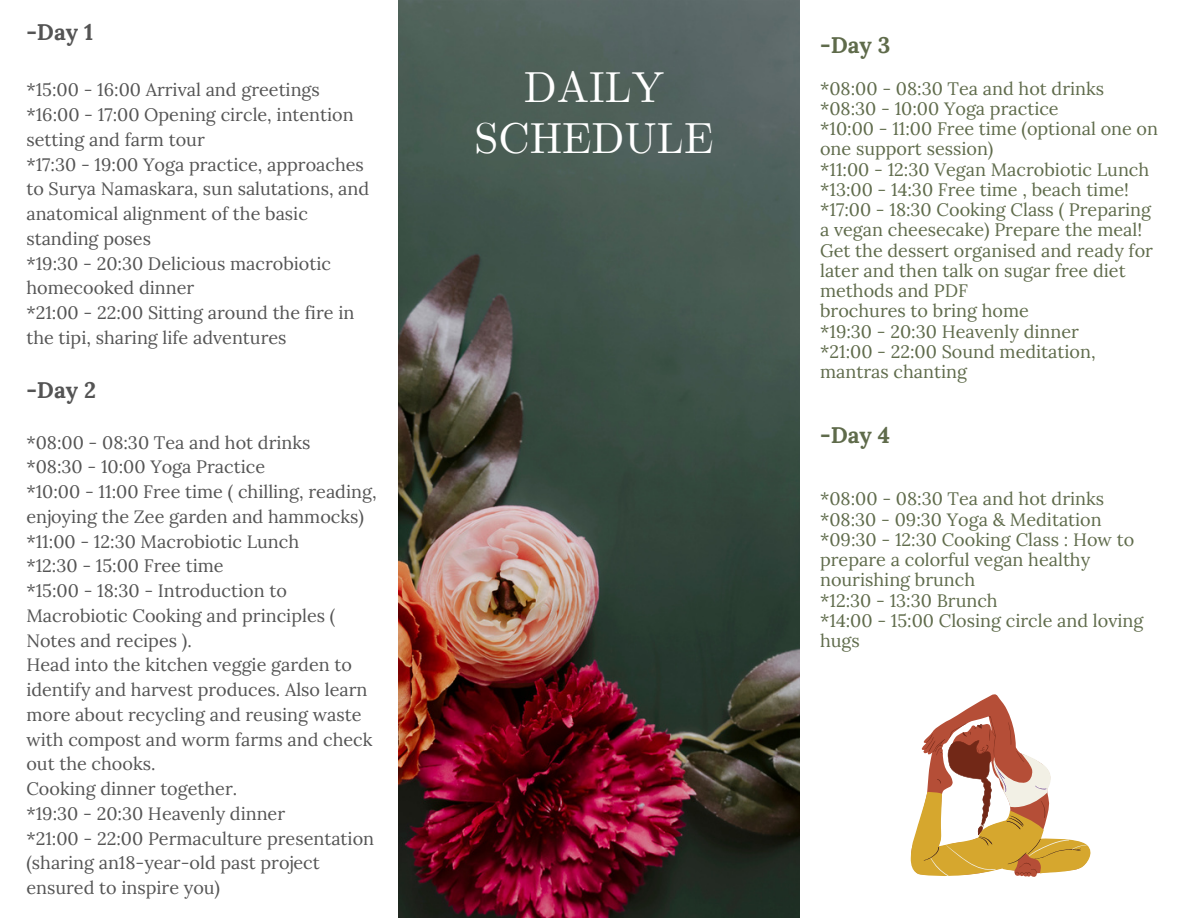
<style>
.page{position:relative;width:1188px;height:918px;background:#fff}
.page>*{position:absolute;margin:0;border:0;box-sizing:border-box;transform-origin:0 0}
.t1{font:43.2px/50.7px "CMU Serif";color:#fff;text-align:center}
.t2{font:700 22.5px "Lora";color:#5f6b4b}
.t3{font:700 22.5px "Lora";color:#545454}
.t4{font:18px/24.8px "Lora";color:#545454}
.t5{font:18px/20.2px "Lora";color:#5f6b4b}
</style>
<div class="page">
<img style="left:399px;top:0;width:400px;height:918px">
<svg style="left:910px;top:694px;width:181px;height:183px"></svg>
<p class="t3" style="left:26px;top:18px;width:68px">-Day 1</p>
<h1 class="t4" style="left:26px;top:77px;width:295px">*15:00 - 16:00 Arrival and greetings</h1>
<h2 class="t4" style="left:26px;top:102px;width:329px">*16:00 - 17:00 Opening circle, intention setting and farm tour</h2>
<p class="t4" style="left:26px;top:152px;width:344px">*17:30 - 19:00 Yoga practice, approaches to Surya Namaskara, sun salutations, and anatomical alignment of the basic standing poses</p>
<p class="t4" style="left:26px;top:251px;width:306px">*19:30 - 20:30 Delicious macrobiotic homecooked dinner</p>
<p class="t4" style="left:26px;top:300px;width:329px">*21:00 - 22:00 Sitting around the fire in the tipi, sharing life adventures</p>
<p class="t3" style="left:26px;top:375px;width:71px">-Day 2</p>
<p class="t4" style="left:26px;top:430px;width:286px">*08:00 - 08:30 Tea and hot drinks</p>
<p class="t4" style="left:26px;top:454px;width:240px">*08:30 - 10:00 Yoga Practice</p>
<p class="t4" style="left:26px;top:479px;width:352px">*10:00 - 11:00 Free time ( chilling, reading, enjoying the Zee garden and hammocks)</p>
<p class="t4" style="left:26px;top:529px;width:274px">*11:00 - 12:30 Macrobiotic Lunch</p>
<p class="t4" style="left:26px;top:553px;width:199px">*12:30 - 15:00 Free time</p>
<h2 class="t4" style="left:26px;top:578px;width:310px">*15:00 - 18:30 - Introduction to<br>Macrobiotic Cooking and principles (<br>Notes and recipes ).</h2>
<p class="t4" style="left:26px;top:652px;width:348px">Head into the kitchen veggie garden to identify and harvest produces. Also learn more about recycling and reusing waste with compost and worm farms and check out the chooks.</p>
<p class="t4" style="left:26px;top:776px;width:212px">Cooking dinner together.</p>
<p class="t4" style="left:26px;top:801px;width:260px">*19:30 - 20:30 Heavenly dinner</p>
<p class="t4" style="left:26px;top:826px;width:349px">*21:00 - 22:00 Permaculture presentation (sharing an18-year-old past project ensured to inspire you)</p>
<p class="t1" style="left:475px;top:65px;width:240px">DAILY<br>SCHEDULE</p>
<h2 class="t2" style="left:820px;top:30px;width:72px">-Day 3</h2>
<p class="t5" style="left:820px;top:78px;width:286px">*08:00 - 08:30 Tea and hot drinks</p>
<p class="t5" style="left:820px;top:98px;width:240px">*08:30 - 10:00 Yoga practice</p>
<p class="t5" style="left:820px;top:118px;width:339px">*10:00 - 11:00 Free time (optional one on one support session)</p>
<p class="t5" style="left:820px;top:159px;width:331px">*11:00 - 12:30 Vegan Macrobiotic Lunch</p>
<p class="t5" style="left:820px;top:179px;width:310px">*13:00 - 14:30 Free time , beach time!</p>
<h2 class="t5" style="left:820px;top:199px;width:334px">*17:00 - 18:30 Cooking Class ( Preparing a vegan cheesecake) Prepare the meal!<br>Get the dessert organised and ready for later and then talk on sugar free diet methods and PDF</h2>
<p class="t5" style="left:820px;top:301px;width:210px">brochures to bring home</p>
<p class="t5" style="left:820px;top:321px;width:260px">*19:30 - 20:30 Heavenly dinner</p>
<p class="t5" style="left:820px;top:341px;width:277px">*21:00 - 22:00 Sound meditation, mantras chanting</p>
<p class="t2" style="left:820px;top:421px;width:72px">-Day 4</p>
<p class="t5" style="left:820px;top:489px;width:286px">*08:00 - 08:30 Tea and hot drinks</p>
<p class="t5" style="left:820px;top:509px;width:283px">*08:30 - 09:30 Yoga &amp; Meditation</p>
<p class="t5" style="left:820px;top:529px;width:316px">*09:30 - 12:30 Cooking Class : How to prepare a colorful vegan healthy nourishing brunch</p>
<p class="t5" style="left:820px;top:590px;width:179px">*12:30 - 13:30 Brunch</p>
<p class="t5" style="left:820px;top:610px;width:325px">*14:00 - 15:00 Closing circle and loving hugs</p>
</div>
